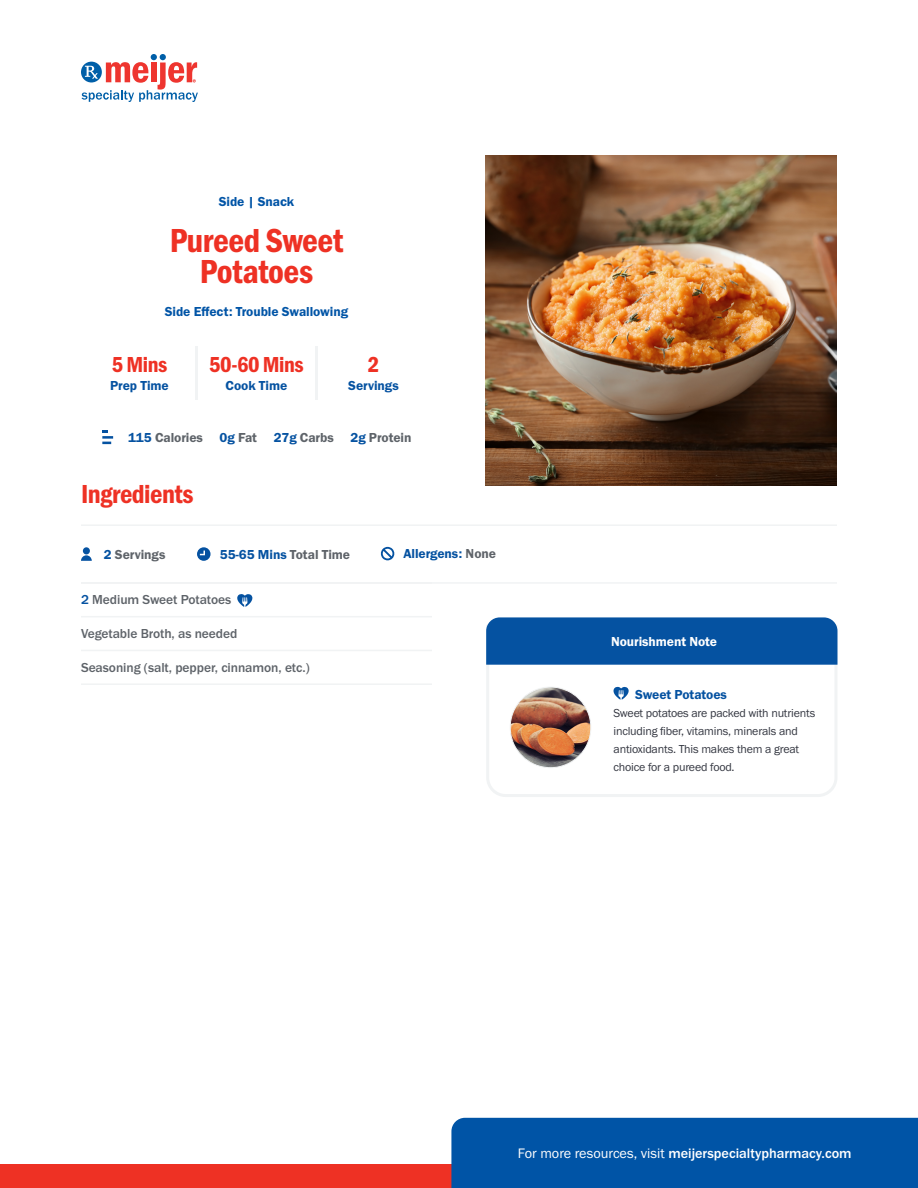
<style>
.page{position:relative;width:918px;height:1188px;background:#fff}
.page>*{position:absolute;margin:0;border:0;box-sizing:border-box;transform-origin:0 0}
.t1{font:34.5px/31.5px "Franklin Gothic URW Con Dem";letter-spacing:-.015em;color:#ee3124;text-align:center}
.t2{font:27px "Franklin Gothic URW Con Dem";letter-spacing:-.02em;color:#ee3124}
.t3{font:22.5px "Franklin Gothic URW Con Dem";letter-spacing:-.02em;color:#ee3124}
.t4{font:500 14.25px "Franklin Gothic URW";color:#fff}
.t5{font:500 13.5px "Franklin Gothic URW";letter-spacing:-.005em;color:#5e6369}
.t6{font:13.5px "Franklin Gothic URW Dem";letter-spacing:-.005em;color:#0552a1}
.t7{font:13.5px "Franklin Gothic URW Dem";letter-spacing:-.005em;color:#5e6369}
.t8{font:13.5px "Franklin Gothic URW Dem";letter-spacing:-.005em;color:#0054a6}
.t9{font:13.5px "Franklin Gothic URW Dem";letter-spacing:-.005em;color:#fff}
.t10{font:12px/18px "Franklin Gothic URW Boo";letter-spacing:-.015em;color:#343741}
.s1{color:#0552a1}
.s2{color:#5e6369}
.s3{font-family:"Franklin Gothic URW Boo";font-weight:400}
</style>
<div class="page">
<svg style="left:82px;top:54px;width:116px;height:48px"></svg>
<div style="left:0;top:1164px;width:918px;height:24px;background:#ee3124"></div>
<hr style="left:315px;top:346px;width:2px;height:54px;background:#f1f3f4">
<hr style="left:196px;top:346px;width:2px;height:54px;background:#f1f3f4">
<hr style="left:81px;top:524px;width:756px;height:2px;background:#f1f3f4">
<hr style="left:81px;top:683px;width:351px;height:2px;background:#f1f3f4">
<hr style="left:81px;top:650px;width:351px;height:1px;background:#f1f3f4">
<hr style="left:81px;top:616px;width:351px;height:1px;background:#f1f3f4">
<hr style="left:81px;top:582px;width:756px;height:2px;background:#f1f3f4">
<svg style="left:102px;top:431px;width:11px;height:13px"></svg>
<div style="left:83px;top:547px;width:7px;height:7px;background:#0552a1;border-radius:50%"></div>
<svg style="left:197px;top:547px;width:14px;height:14px"></svg>
<svg style="left:380px;top:547px;width:15px;height:13px"></svg>
<svg style="left:81px;top:555px;width:11px;height:6px"></svg>
<svg style="left:237px;top:594px;width:15px;height:13px"></svg>
<svg style="left:486px;top:627px;width:352px;height:170px"></svg>
<div style="left:486px;top:617px;width:351px;height:48px;background:#0552a1"></div>
<svg style="left:613px;top:687px;width:16px;height:13px"></svg>
<img style="left:486px;top:156px;width:351px;height:329px">
<img style="left:510px;top:687px;width:81px;height:81px;border-radius:40px">
<div style="left:510px;top:687px;width:81px;height:81px;border:1px solid #f1f3f4;border-radius:50%"></div>
<div style="left:451px;top:1118px;width:467px;height:70px;background:#0054a6"></div>
<h1 class="t8" style="left:219px;top:193px;width:77px">Side | Snack</h1>
<h1 class="t1" style="left:170px;top:223px;width:175px">Pureed Sweet<br>Potatoes</h1>
<h1 class="t8" style="left:165px;top:303px;width:185px">Side Efect: Trouble Swallowing</h1>
<h2 class="t3" style="left:112px;top:350px;width:57px">5 Mins</h2>
<h2 class="t6" style="left:110px;top:377px;width:60px">Prep Time</h2>
<h2 class="t3" style="left:209px;top:350px;width:96px">50-60 Mins</h2>
<h2 class="t6" style="left:226px;top:377px;width:63px">Cook Time</h2>
<h2 class="t3" style="left:368px;top:350px;width:13px">2</h2>
<h2 class="t6" style="left:348px;top:377px;width:52px">Servings</h2>
<h2 class="t7" style="left:128px;top:429px;width:285px"><span class="s1">115</span> Calories <span class="s1">0g</span> Fat <span class="s1">27g</span> Carbs <span class="s1">2g</span> Protein</h2>
<h3 class="t2" style="left:81px;top:476px;width:114px">Ingredients</h3>
<h3 class="t7" style="left:104px;top:546px;width:63px"><span class="s1">2</span> Servings</h3>
<h3 class="t6" style="left:220px;top:546px;width:132px">55-65 Mins <span class="s2">Total Time</span></h3>
<h3 class="t6" style="left:403px;top:545px;width:94px">Allergens: <span class="s2">None</span></h3>
<h3 class="t5" style="left:81px;top:591px;width:152px"><span class="s1">2</span> Medium Sweet Potatoes</h3>
<h3 class="t5" style="left:81px;top:625px;width:158px">Vegetable Broth, as needed</h3>
<h3 class="t5" style="left:81px;top:659px;width:230px">Seasoning (salt, pepper, cinnamon, etc.)</h3>
<h3 class="t9" style="left:611px;top:633px;width:107px">Nourishment Note</h3>
<h3 class="t6" style="left:635px;top:687px;width:93px">Sweet Potatoes</h3>
<h3 class="t10" style="left:614px;top:704px;width:203px">Sweet potatoes are packed with nutrients including fber, vitamins, minerals and antioxidants. This makes them a great choice for a pureed food.</h3>
<p class="t4" style="left:518px;top:1144px;width:335px"><span class="s3">For more resources, visit</span> meijerspecialtypharmacy.com</p>
</div>
